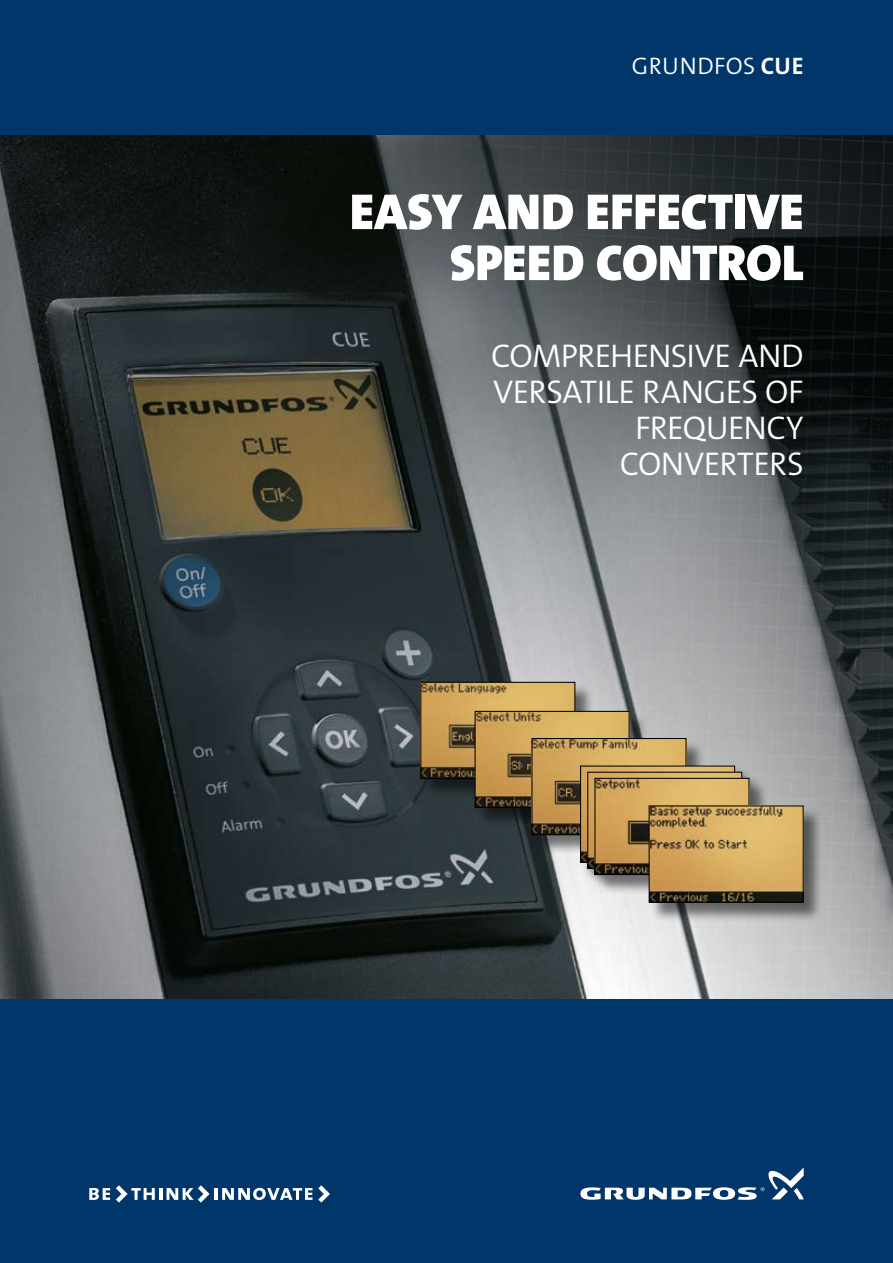
<style>
.page{position:relative;width:893px;height:1263px;background:#fff}
.page>*{position:absolute;margin:0;border:0;box-sizing:border-box;transform-origin:0 0}
.t1{font:51px/51px "Grundfos The Sans OT 9 BL";letter-spacing:-.005em;color:#fff;text-align:right}
.t2{font:33px "Grundfos The Sans OT 4 SL";letter-spacing:-.015em;color:#fff}
.t3{font:24px "Grundfos The Sans OT 4 SL";letter-spacing:.015em;color:#fff}
.s1{font-family:"Grundfos The Sans OT 7 B"}
</style>
<div class="page">
<img style="left:0;top:134px;width:893px;height:866px">
<div style="left:0;top:0;width:893px;height:134px;background:#003669"></div>
<div style="left:0;top:1000px;width:893px;height:263px;background:#003669"></div>
<svg style="left:89px;top:1188px;width:21px;height:12px"></svg>
<svg style="left:116px;top:1185px;width:196px;height:17px"></svg>
<svg style="left:318px;top:1185px;width:12px;height:17px"></svg>
<svg style="left:580px;top:1167px;width:224px;height:33px"></svg>
<div style="left:421px;top:683px;width:402px;height:239px;background:#000;opacity:.52"></div>
<img style="left:422px;top:684px;width:151px;height:93px">
<div style="left:420px;top:682px;width:155px;height:97px;border:1px solid #000"></div>
<img style="left:477px;top:713px;width:151px;height:93px">
<div style="left:475px;top:711px;width:155px;height:97px;border:1px solid #000"></div>
<img style="left:533px;top:740px;width:151px;height:93px">
<div style="left:531px;top:738px;width:155px;height:97px;border:1px solid #000"></div>
<img style="left:582px;top:767px;width:151px;height:94px">
<div style="left:580px;top:765px;width:155px;height:98px;border:1px solid #000"></div>
<img style="left:589px;top:774px;width:151px;height:93px">
<div style="left:587px;top:772px;width:155px;height:97px;border:1px solid #000"></div>
<img style="left:596px;top:780px;width:151px;height:93px">
<div style="left:594px;top:778px;width:155px;height:97px;border:1px solid #000"></div>
<img style="left:651px;top:807px;width:151px;height:94px">
<div style="left:649px;top:805px;width:155px;height:98px;border:1px solid #000"></div>
<p class="t3" style="left:632px;top:51px;width:173px">GRUNDFOS <span class="s1">CUE</span></p>
<h1 class="t1" style="left:350px;top:187px;width:456px">EASY AND EFFECTIVE<br>SPEE D CONTROL</h1>
<p class="t2" style="left:491px;top:335px;width:289px">COMPREHENSIVE AND</p>
<p class="t2" style="left:493px;top:371px;width:292px">VERSATILE RANG ES OF</p>
<p class="t2" style="left:635px;top:407px;width:170px">FREQUENCY</p>
<p class="t2" style="left:620px;top:443px;width:21px">CON</p>
<p class="t2" style="left:684px;top:443px;width:101px">VERTERS</p>
</div>
